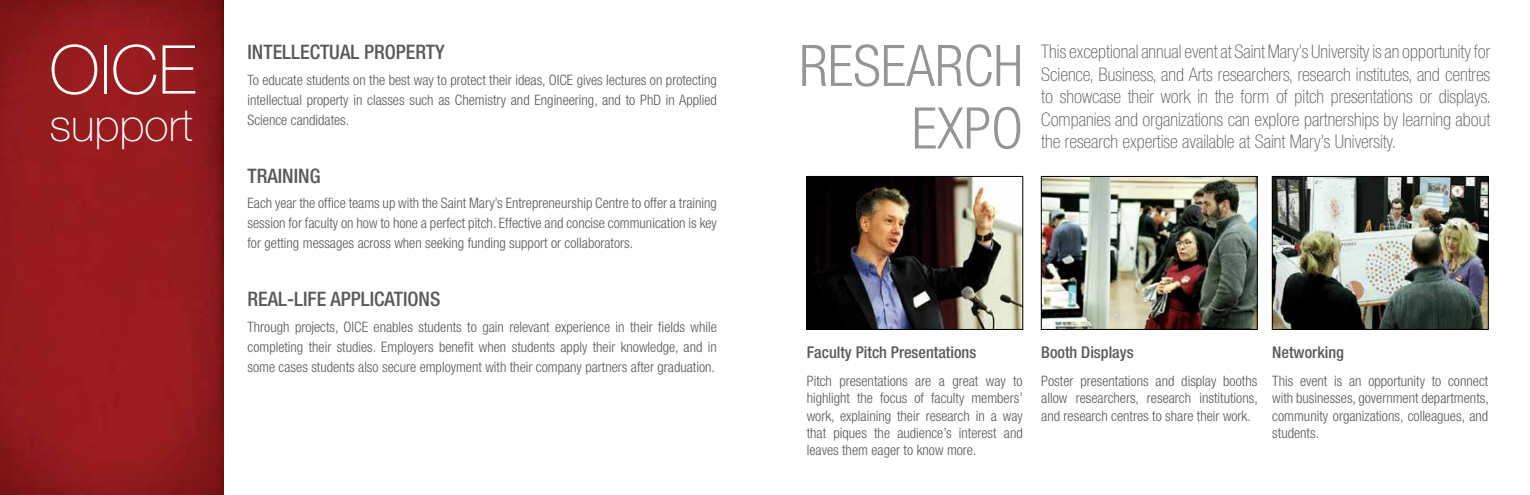
<style>
.page{position:relative;width:1530px;height:495px;background:#fff}
.page>*{position:absolute;margin:0;border:0;box-sizing:border-box;transform-origin:0 0}
.t1{font:100 67.38px "Helvetica Neue LT Std";color:#fff}
.t2{font:300 condensed 57.38px/62.5px "Helvetica Neue LT Std";color:#939598;text-align:right}
.t3{font:100 45px "Helvetica Neue LT Std";color:#fff}
.t4{font:500 condensed 20px "Helvetica Neue LT Std";color:#58595b}
.t5{font:100 condensed 18.75px/22.5px "Helvetica Neue LT Std";color:#58595b;text-align:justify}
.t6{font:500 condensed 16.25px "Helvetica Neue LT Std";color:#58595b}
.t7{font:300 condensed 14.38px/17.2px "Helvetica Neue LT Std";color:#58595b;text-align:justify}
</style>
<div class="page">
<img style="left:808px;top:178px;width:213px;height:150px">
<div style="left:806px;top:176px;width:217px;height:154px;border:1px solid #000"></div>
<img style="left:1043px;top:178px;width:213px;height:150px">
<div style="left:1041px;top:176px;width:217px;height:154px;border:1px solid #000"></div>
<img style="left:1274px;top:178px;width:213px;height:150px">
<div style="left:1272px;top:176px;width:217px;height:154px;border:1px solid #000"></div>
<img style="left:0;top:0;width:223px;height:495px">
<h1 class="t1" style="left:49px;top:31px;width:148px">OICE</h1>
<h3 class="t3" style="left:49px;top:99px;width:145px">support</h3>
<h3 class="t4" style="left:248px;top:40px;width:199px">INTELLECTUAL PROPERTY</h3>
<p class="t7" style="left:248px;top:70px;width:471px;line-height:20px">To educate students on the best way to protect their ideas, OICE gives lectures on protecting intellectual property in classes such as Chemistry and Engineering, and to PhD in Applied Science candidates.</p>
<h3 class="t4" style="left:248px;top:164px;width:74px">TRAINING</h3>
<p class="t7" style="left:248px;top:193px;width:471px;line-height:20px">Each year the office teams up with the Saint Mary’s Entrepreneurship Centre to offer a training session for faculty on how to hone a perfect pitch. Effective and concise communication is key for getting messages across when seeking funding support or collaborators.</p>
<h3 class="t4" style="left:248px;top:287px;width:194px">REAL-LIFE APPLICATIONS</h3>
<p class="t7" style="left:248px;top:316px;width:471px;line-height:20px">Through projects, OICE enables students to gain relevant experience in their fields while completing their studies. Employers benefit when students apply their knowledge, and in some cases students also secure employment with their company partners after graduation.</p>
<h2 class="t2" style="left:799px;top:34px;width:226px">RESEARCH<br>EXPO</h2>
<p class="t5" style="left:1041px;top:40px;width:451px">This exceptional annual event at Saint Mary’s University is an opportunity for Science, Business, and Arts researchers, research institutes, and centres to showcase their work in the form of pitch presentations or displays.<br>Companies and organizations can explore partnerships by learning about the research expertise available at Saint Mary’s University.</p>
<p class="t6" style="left:807px;top:342px;width:171px">Faculty Pitch Presentations</p>
<p class="t7" style="left:807px;top:372px;width:218px">Pitch presentations are a great way to highlight the focus of faculty members’ work, explaining their research in a way that piques the audience’s interest and leaves them eager to know more.</p>
<p class="t6" style="left:1041px;top:342px;width:94px">Booth Displays</p>
<p class="t7" style="left:1041px;top:372px;width:218px">Poster presentations and display booths allow researchers, research institutions, and research centres to share their work.</p>
<p class="t6" style="left:1272px;top:342px;width:73px">Networking</p>
<p class="t7" style="left:1272px;top:372px;width:218px">This event is an opportunity to connect with businesses, government departments, community organizations, colleagues, and students.</p>
</div>
